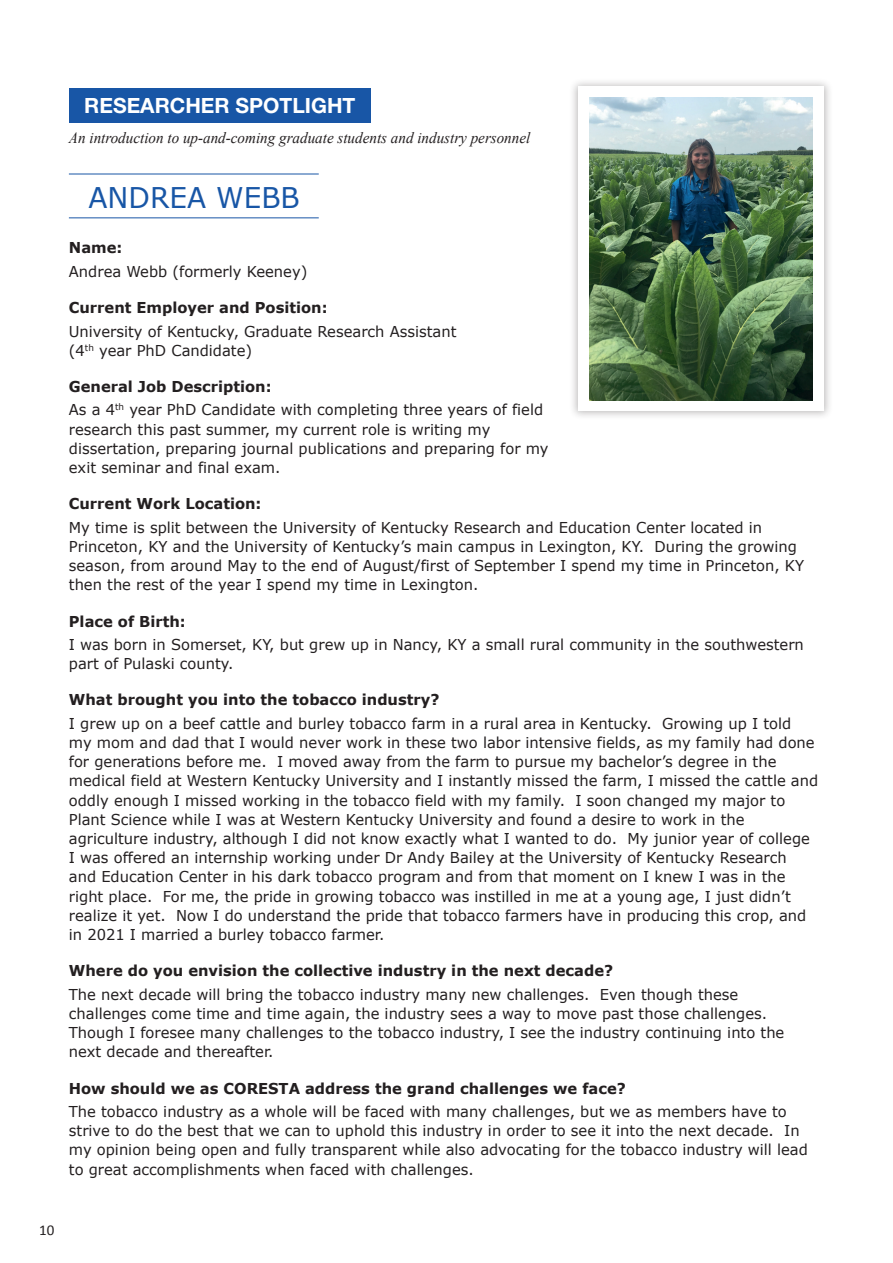
<style>
.page{position:relative;width:893px;height:1263px;background:#fff}
.page>*{position:absolute;margin:0;border:0;box-sizing:border-box;transform-origin:0 0}
.t1{font:28.5px "Verdana";color:#1856a6}
.t2{font:700 21px "Helvetica Neue LT Pro";color:#fff}
.t3{font:italic 15.75px "Times New Roman";color:#231f20;scale:.96 1}
.t4{font:15px/19.2px "Verdana";color:#231f20}
.t5{font:700 15px "Verdana";color:#231f20}
.t6{font:15px "Calibri";color:#231f20}
.s1{font-weight:700}
</style>
<div class="page">
<div style="left:569px;top:77px;width:265px;height:343px;background:#231f20;opacity:.3"></div>
<div style="left:578px;top:87px;width:246px;height:324px;background:#fff"></div>
<img style="left:590px;top:97px;width:223px;height:303px">
<div style="left:69px;top:88px;width:302px;height:34px;background:#1856a6"></div>
<hr style="left:69px;top:217px;width:250px;height:1px;background:#1856a6">
<hr style="left:69px;top:174px;width:250px;height:1px;background:#1856a6">
<h2 class="t2" style="left:84px;top:92px;width:273px">RESEARCHER SPOTLIGHT</h2>
<p class="t3" style="left:69px;top:127px;width:482px">An introduction to up-and-coming graduate students and industry personnel</p>
<h1 class="t1" style="left:89px;top:179px;width:213px">ANDREA WEBB</h1>
<p class="t5" style="left:69px;top:238px;width:55px">Name:</p>
<p class="t4" style="left:69px;top:261px;width:240px">Andrea Webb (formerly Keeney)</p>
<p class="t5" style="left:69px;top:298px;width:260px">Current Employer and Position:</p>
<p class="t4" style="left:69px;top:321px;width:389px">University of Kentucky, Graduate Research Assistant (4<sup>th</sup> year PhD Candidate)</p>
<p class="t4" style="left:69px;top:374px;width:476px;line-height:23.4px"><span class="s1">General Job Description:<br></span>As a 4<sup>th</sup> year PhD Candidate with completing three years of field</p>
<p class="t4" style="left:69px;top:419px;width:481px">research this past summer, my current role is writing my dissertation, preparing journal publications and preparing for my exit seminar and final exam.</p>
<p class="t5" style="left:69px;top:494px;width:194px">Current Work Location:</p>
<p class="t4" style="left:69px;top:517px;width:737px">My time is split between the University of Kentucky Research and Education Center located in Princeton, KY and the University of Kentucky’s main campus in Lexington, KY. During the growing season, from around May to the end of August/first of September I spend my time in Princeton, KY then the rest of the year I spend my time in Lexington.</p>
<p class="t5" style="left:69px;top:611px;width:118px">Place of Birth:</p>
<p class="t4" style="left:69px;top:634px;width:737px">I was born in Somerset, KY, but grew up in Nancy, KY a small rural community in the southwestern part of Pulaski county.</p>
<p class="t5" style="left:69px;top:690px;width:372px">What brought you into the tobacco industry?</p>
<p class="t4" style="left:69px;top:713px;width:751px">I grew up on a beef cattle and burley tobacco farm in a rural area in Kentucky. Growing up I told<br>my mom and dad that I would never work in these two labor intensive fields, as my family had done for generations before me. I moved away from the farm to pursue my bachelor’s degree in the medical field at Western Kentucky University and I instantly missed the farm, I missed the cattle and oddly enough I missed working in the tobacco field with my family. I soon changed my major to Plant Science while I was at Western Kentucky University and found a desire to work in the agriculture industry, although I did not know exactly what I wanted to do. My junior year of college I was offered an internship working under Dr Andy Bailey at the University of Kentucky Research<br>and Education Center in his dark tobacco program and from that moment on I knew I was in the right place. For me, the pride in growing tobacco was instilled in me at a young age, I just didn’t realize it yet. Now I do understand the pride that tobacco farmers have in producing this crop, and in 2021 I married a burley tobacco farmer.</p>
<p class="t5" style="left:69px;top:961px;width:546px">Where do you envision the collective industry in the next decade?</p>
<p class="t4" style="left:69px;top:984px;width:717px">The next decade will bring the tobacco industry many new challenges. Even though these challenges come time and time again, the industry sees a way to move past those challenges.<br>Though I foresee many challenges to the tobacco industry, I see the industry continuing into the next decade and thereafter.</p>
<p class="t5" style="left:69px;top:1078px;width:558px">How should we as CORESTA address the grand challenges we face?</p>
<p class="t4" style="left:69px;top:1101px;width:740px">The tobacco industry as a whole will be faced with many challenges, but we as members have to strive to do the best that we can to uphold this industry in order to see it into the next decade. In my opinion being open and fully transparent while also advocating for the tobacco industry will lead to great accomplishments when faced with challenges.</p>
<p class="t6" style="left:39px;top:1221px;width:17px">10</p>
</div>
